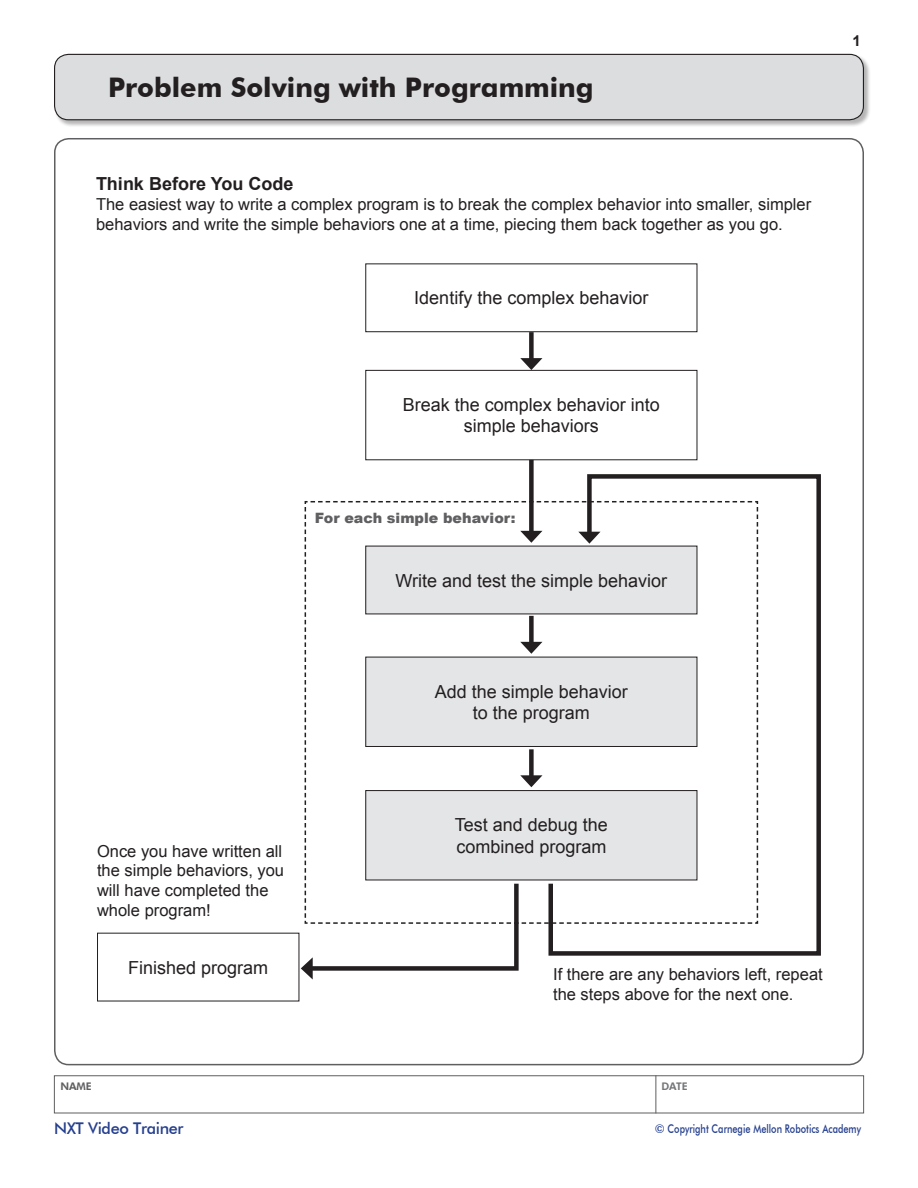
<style>
.page{position:relative;width:918px;height:1188px;background:#fff}
.page>*{position:absolute;margin:0;border:0;box-sizing:border-box;transform-origin:0 0}
.Page_Title{font:700 27px "Futura BT";color:#231f20}
.HandoutProcessItems{font:18px/21.6px "Arial";color:#231f20;text-align:center}
.StudentIntroHeader{font:700 18px "Arial";color:#231f20}
.StudentIntroText{font:16.5px/19.8px "Arial";color:#231f20}
.DiagramCaption{font:16.5px/19.8px "Arial";color:#231f20}
.Product_Name{font:500 16.2px "Futura BT";letter-spacing:-.02em;color:#253f8e}
.t1{font:700 15px "Arial";color:#231f20}
.HandoutProcessHeader{font:900 14.25px "Arial";color:#5f5f62}
.Copyright{font:500 12px "Futura BT";color:#253f8e}
.StudentName{font:800 10.5px "Futura BT";color:#5f5f62}
.Date{font:800 10.5px "Futura BT";color:#757679}
</style>
<div class="page">
<div style="left:54px;top:54px;width:817px;height:74px;background:#231f20;opacity:.33"></div>
<div style="left:55px;top:54px;width:808px;height:66px;background:#dcdddf;border-radius:14px"></div>
<div style="left:54px;top:54px;width:810px;height:66px;border:1px solid #231f20;border-radius:14px"></div>
<div style="left:54px;top:1075px;width:810px;height:38px;border:1px solid #5f5f62"></div>
<hr style="left:656px;top:1075px;width:1px;height:38px;background:#5f5f62">
<div style="left:365px;top:264px;width:332px;height:68px;border:1px solid #231f20"></div>
<div style="left:365px;top:370px;width:332px;height:90px;border:1px solid #231f20"></div>
<div style="left:529px;top:332px;width:5px;height:30px;background:#231f20"></div>
<svg style="left:520px;top:358px;width:22px;height:12px"></svg>
<div style="left:529px;top:460px;width:5px;height:75px;background:#231f20"></div>
<svg style="left:587px;top:474px;width:234px;height:482px"></svg>
<svg style="left:301px;top:501px;width:457px;height:479px"></svg>
<p class="Page_Title" style="left:108px;top:71px;width:487px">Problem Solving with Programming</p>
<p class="StudentIntroHeader" style="left:96px;top:172px;width:199px">Think Before You Code</p>
<p class="StudentIntroText" style="left:96px;top:194px;width:717px">The easiest way to write a complex program is to break the complex behavior into smaller, simpler behaviors and write the simple behaviors one at a time, piecing them back together as you go.</p>
<p class="HandoutProcessItems" style="left:414px;top:287px;width:236px">Identify the complex behavior</p>
<p class="HandoutProcessItems" style="left:403px;top:394px;width:259px">Break the complex behavior into simple behaviors</p>
<p class="HandoutProcessHeader" style="left:315px;top:507px;width:202px">For each simple behavior:</p>
<p class="HandoutProcessItems" style="left:395px;top:570px;width:273px">Write and test the simple behavior</p>
<p class="HandoutProcessItems" style="left:435px;top:681px;width:195px">Add the simple behavior to the program</p>
<p class="t1" style="left:853px;top:31px;width:10px">1</p>
<p class="DiagramCaption" style="left:97px;top:841px;width:189px">Once you have written all the simple behaviors, you will have completed the whole program!</p>
<p class="HandoutProcessItems" style="left:128px;top:957px;width:142px">Finished program</p>
<p class="HandoutProcessItems" style="left:455px;top:814px;width:155px;text-align:left">Test and debug the combined program</p>
<p class="DiagramCaption" style="left:553px;top:964px;width:271px">If there are any behaviors left, repeat the steps above for the next one.</p>
<p class="StudentName" style="left:60px;top:1080px;width:33px">NAME</p>
<p class="Date" style="left:662px;top:1080px;width:28px">DATE</p>
<p class="Product_Name" style="left:54px;top:1119px;width:131px">NXT Video Trainer</p>
<p class="Copyright" style="left:655px;top:1122px;width:208px">© Copyright Carnegie Mellon Robotics Academy</p>
</div>
